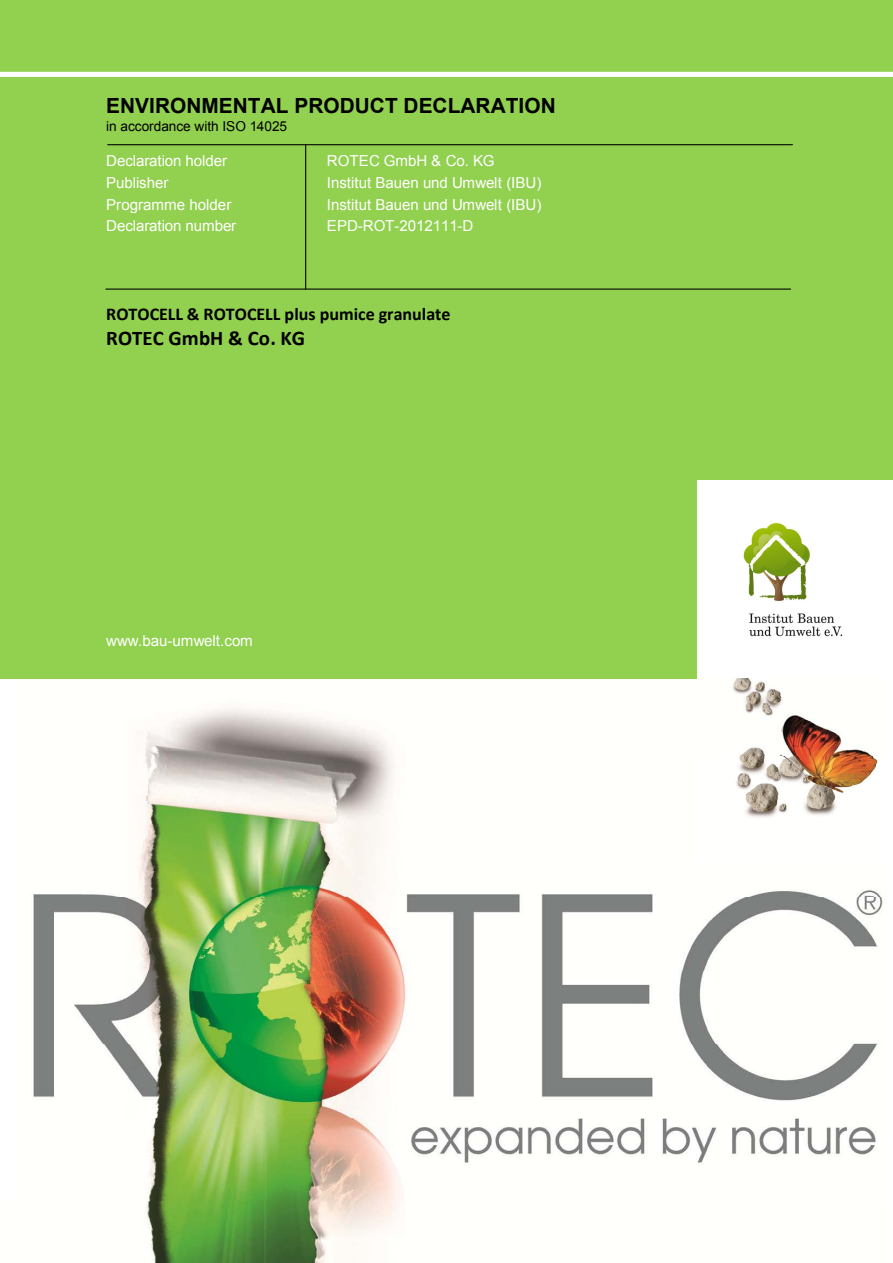
<style>
.page{position:relative;width:893px;height:1263px;background:#92d050}
.page>*{position:absolute;margin:0;border:0;box-sizing:border-box;transform-origin:0 0}
.t1{font:700 20.85px "Arial";color:#000}
.t2{font:700 20.85px "Calibri";letter-spacing:.005em;color:#000}
.t3{font:700 18px "Calibri";color:#000}
.t4{font:15.15px/21.8px "Arial";letter-spacing:-.005em;color:#fff}
.t5{font:13.65px "Arial";letter-spacing:-.005em;color:#000}
</style>
<div class="page">
<img style="left:14px;top:679px;width:872px;height:522px">
<svg style="left:697px;top:677px;width:189px;height:188px"></svg>
<div style="left:697px;top:480px;width:196px;height:196px;background:#fff"></div>
<img style="left:743px;top:522px;width:100px;height:115px">
<hr style="left:1px;top:673px;width:892px;height:4px;background:#fff">
<hr style="left:106px;top:289px;width:685px;height:1px;background:#000">
<hr style="left:108px;top:144px;width:684px;height:1px;background:#000">
<hr style="left:305px;top:145px;width:1px;height:144px;background:#000">
<div style="left:0;top:72px;width:893px;height:5px;background:#fff"></div>
<div style="left:886px;top:480px;width:7px;height:783px;background:#fff"></div>
<div style="left:0;top:678px;width:14px;height:585px;background:#fff"></div>
<img style="left:14px;top:1201px;width:872px;height:62px">
<div style="left:0;top:400px;width:40px;height:278px;background:#92d050"></div>
<div style="left:33px;top:657px;width:664px;height:21px;background:#92d050"></div>
<h1 class="t1" style="left:106px;top:92px;width:451px">ENVIRONMENTAL PRODUCT DECLARATION</h1>
<p class="t5" style="left:106px;top:117px;width:183px">in accordance with ISO 14025</p>
<p class="t4" style="left:106px;top:150px;width:132px">Declaration holder<br>Publisher<br>Programme holder<br>Declaration number</p>
<p class="t4" style="left:327px;top:150px;width:216px">ROTEC GmbH &amp; Co. KG<br>Institut Bauen und Umwelt (IBU)<br>Institut Bauen und Umwelt (IBU)<br>EPD-ROT-2012111-D</p>
<p class="t3" style="left:106px;top:302px;width:346px">ROTOCELL &amp; ROTOCELL plus pumice granulate</p>
<h1 class="t2" style="left:106px;top:323px;width:201px">ROTEC GmbH &amp; Co. KG</h1>
<p class="t4" style="left:106px;top:630px;width:148px">www.bau-umwelt.com</p>
</div>
